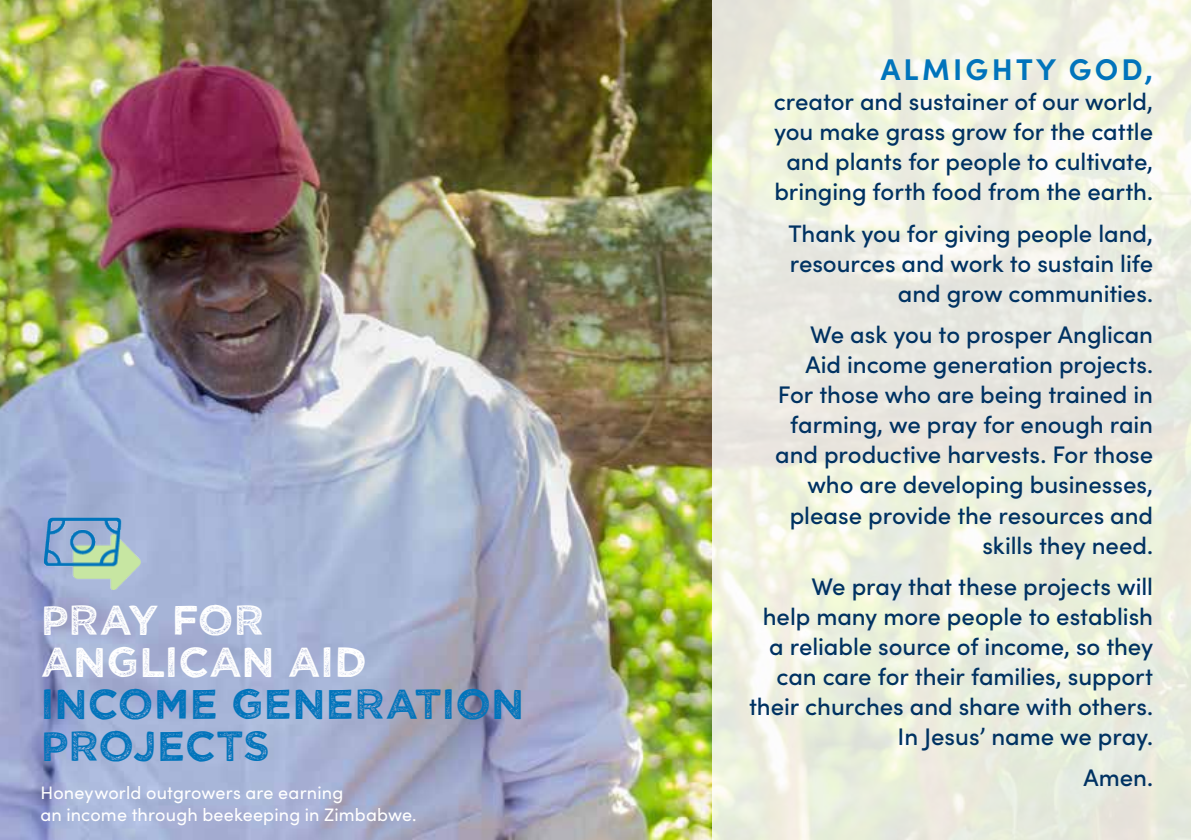
<style>
.page{position:relative;width:1191px;height:840px;background:#fff}
.page>*{position:absolute;margin:0;border:0;box-sizing:border-box;transform-origin:0 0}
.t1{font:42px/42px "Wicked Grit";letter-spacing:.005em;color:#0174bb}
.t2{font:42px/42px "Wicked Grit";letter-spacing:-.005em;color:#fff}
.t3{font:700 30px "Sofia Pro";letter-spacing:.11em;color:#0174bb}
.t4{font:500 24px/30px "Sofia Pro";letter-spacing:-.005em;color:#003262;text-align:right}
.t5{font:18px/22px "Sofia Pro";letter-spacing:.01em;color:#fff}
</style>
<div class="page">
<img style="left:0;top:0;width:712px;height:839px">
<svg style="left:712px;top:0;width:479px;height:839px;background:#eceee0"></svg>
<img style="left:45px;top:517px;width:95px;height:72px">
<h1 class="t2" style="left:40px;top:595px;width:328px">PRAY FOR<br>ANGLICAN AID</h1>
<h1 class="t1" style="left:40px;top:679px;width:485px">INCOME GENERATION<br>PROJECTS</h1>
<p class="t5" style="left:40px;top:780px;width:378px">Honeyworld outgrowers are earning<br>an income through beekeeping in Zimbabwe.</p>
<p class="t3" style="left:880px;top:47px;width:274px">ALMIGHTY GOD,</p>
<p class="t4" style="left:773px;top:85px;width:381px;text-align:center">creator and sustainer of our world, you make grass grow for the cattle and plants for people to cultivate, bringing forth food from the earth.</p>
<p class="t4" style="left:788px;top:217px;width:366px">Thank you for giving people land, resources and work to sustain life and grow communities.</p>
<p class="t4" style="left:775px;top:318px;width:379px">We ask you to prosper Anglican<br>Aid income generation projects.<br>For those who are being trained in farming, we pray for enough rain and productive harvests. For those who are developing businesses, please provide the resources and skills they need.</p>
<p class="t4" style="left:749px;top:569px;width:405px">We pray that these projects will<br>help many more people to establish a reliable source of income, so they can care for their families, support their churches and share with others.<br>In Jesus’ name we pray.</p>
<p class="t4" style="left:1083px;top:761px;width:71px">Amen.</p>
</div>
